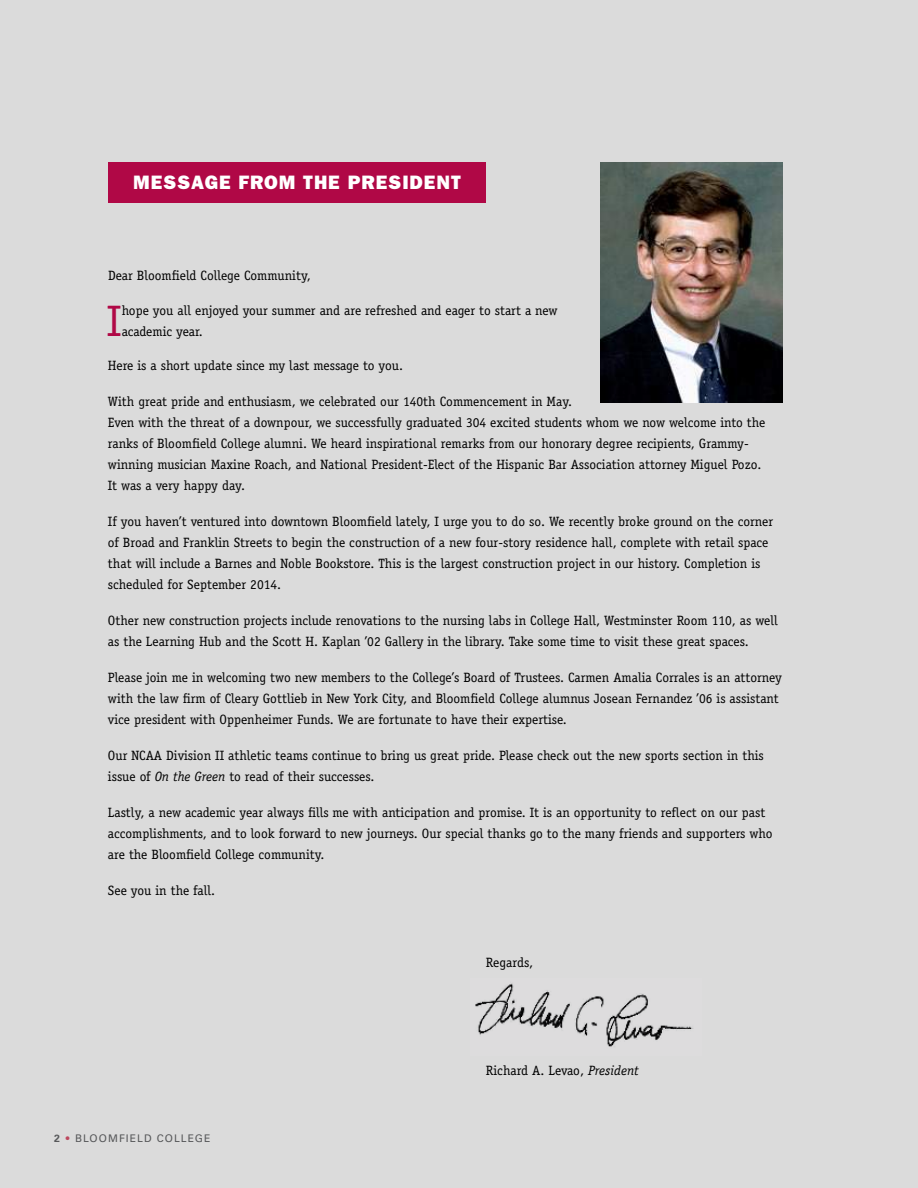
<style>
.page{position:relative;width:918px;height:1188px;background:#dbdbdb}
.page>*{position:absolute;margin:0;border:0;box-sizing:border-box;transform-origin:0 0}
.t1{font:44.1px "Officina Serif";color:#b00846}
.t2{font:19.5px "ITC Franklin Gothic Std Hvy";letter-spacing:.05em;color:#fff}
.t3{font:13.5px/21px "Officina Serif";color:#000}
.t4{font:10.5px "Univers LT Std";letter-spacing:.1em;color:#57585a}
.s1{font-style:italic}
.s2{font-weight:700}
.s3{font-weight:700;color:#bd485e}
</style>
<div class="page">
<div style="left:108px;top:162px;width:378px;height:40px;background:#b00846"></div>
<img style="left:475px;top:983px;width:218px;height:64px">
<img style="left:601px;top:162px;width:182px;height:241px">
<h2 class="t2" style="left:133px;top:171px;width:329px">MESSAGE FROM THE PRESIDENT</h2>
<p class="t3" style="left:108px;top:265px;width:204px">Dear Bloomfield College Community,</p>
<h1 class="t1" style="left:107px;top:295px;width:16px">I</h1>
<p class="t3" style="left:122px;top:300px;width:437px">hope you all enjoyed your summer and are refreshed and eager to start a new academic year.</p>
<p class="t3" style="left:108px;top:355px;width:297px">Here is a short update since my last message to you.</p>
<p class="t3" style="left:108px;top:391px;width:659px">With great pride and enthusiasm, we celebrated our 140th Commencement in May.<br>Even with the threat of a downpour, we successfully graduated 304 excited students whom we now welcome into the ranks of Bloomfield College alumni. We heard inspirational remarks from our honorary degree recipients, Grammy&shy;winning musician Maxine Roach, and National President-Elect of the Hispanic Bar Association attorney Miguel Pozo.<br>It was a very happy day.</p>
<p class="t3" style="left:108px;top:511px;width:667px">If you haven’t ventured into downtown Bloomfield lately, I urge you to do so. We recently broke ground on the corner of Broad and Franklin Streets to begin the construction of a new four-story residence hall, complete with retail space that will include a Barnes and Noble Bookstore. This is the largest construction project in our history. Completion is scheduled for September 2014.</p>
<p class="t3" style="left:108px;top:610px;width:671px">Other new construction projects include renovations to the nursing labs in College Hall, Westminster Room 110, as well as the Learning Hub and the Scott H. Kaplan ’02 Gallery in the library. Take some time to visit these great spaces.</p>
<p class="t3" style="left:108px;top:667px;width:675px">Please join me in welcoming two new members to the College’s Board of Trustees. Carmen Amalia Corrales is an attorney with the law firm of Cleary Gottlieb in New York City, and Bloomfield College alumnus Josean Fernandez ’06 is assistant vice president with Oppenheimer Funds. We are fortunate to have their expertise.</p>
<p class="t3" style="left:108px;top:745px;width:657px">Our NCAA Division II athletic teams continue to bring us great pride. Please check out the new sports section in this issue of <span class="s1">On the Green</span> to read of their successes.</p>
<p class="t3" style="left:108px;top:802px;width:666px">Lastly, a new academic year always fills me with anticipation and promise. It is an opportunity to reflect on our past accomplishments, and to look forward to new journeys. Our special thanks go to the many friends and supporters who are the Bloomfield College community.</p>
<p class="t3" style="left:108px;top:880px;width:109px">See you in the fall.</p>
<p class="t3" style="left:486px;top:952px;width:49px">Regards,</p>
<p class="t4" style="left:54px;top:1132px;width:158px"><span class="s2">2</span> <span class="s3">•</span> BLOOMFIELD COLLEGE</p>
<p class="t3" style="left:486px;top:1060px;width:154px">Richard A. Levao, <span class="s1">President</span></p>
</div>
